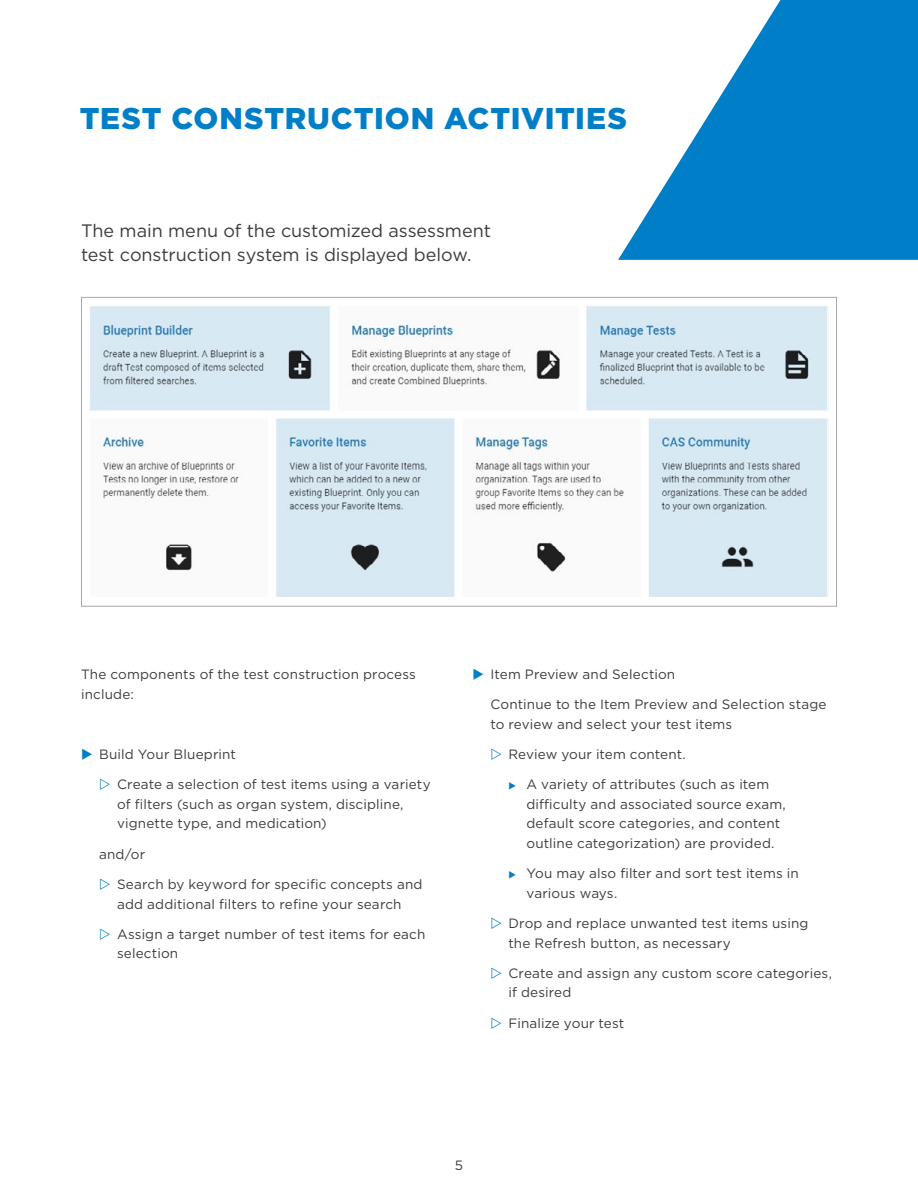
<style>
.page{position:relative;width:918px;height:1188px;background:#fff}
.page>*{position:absolute;margin:0;border:0;box-sizing:border-box;transform-origin:0 0}
.t1{font:900 30px "Gotham";letter-spacing:.025em;color:#007fc8}
.t2{font:18px/24px "Gotham";letter-spacing:-.005em;color:#3c3c3b}
.t3{font:13.5px/19.5px "Gotham";letter-spacing:.01em;color:#3c3c3b}
.s1{color:#007fc8}
</style>
<div class="page">
<svg style="left:618px;top:0;width:300px;height:260px;fill:#007fc8"></svg>
<img style="left:89px;top:305px;width:740px;height:292px">
<h1 class="t1" style="left:80px;top:98px;width:549px">TEST CONSTRUCTION ACTIVITIES</h1>
<h2 class="t2" style="left:81px;top:218px;width:411px">The main menu of the customized assessment test construction system is displayed below.</h2>
<p class="t3" style="left:81px;top:664px;width:336px">The components of the test construction process include:</p>
<p class="t3" style="left:81px;top:744px;width:157px"><span class="s1">◆</span> Build Your Blueprint</p>
<p class="t3" style="left:117px;top:775px;width:315px">Create a selection of test items using a variety of filters (such as organ system, discipline, vignette type, and medication)</p>
<p class="t3" style="left:99px;top:844px;width:48px">and/or</p>
<p class="t3" style="left:117px;top:874px;width:307px">Search by keyword for specific concepts and add additional filters to refine your search</p>
<p class="t3" style="left:117px;top:924px;width:310px">Assign a target number of test items for each selection</p>
<p class="t3" style="left:472px;top:664px;width:204px"><span class="s1">◆</span> Item Preview and Selection</p>
<p class="t3" style="left:490px;top:695px;width:338px">Continue to the Item Preview and Selection stage to review and select your test items</p>
<p class="t3" style="left:508px;top:744px;width:179px">Review your item content.</p>
<p class="t3" style="left:526px;top:775px;width:261px;text-indent:-18px"><span class="s1">◆</span> A variety of attributes (such as item difficulty and associated source exam, default score categories, and content outline categorization) are provided.</p>
<p class="t3" style="left:526px;top:863px;width:274px;text-indent:-18px"><span class="s1">◆</span> You may also filter and sort test items in various ways.</p>
<p class="t3" style="left:508px;top:913px;width:302px">Drop and replace unwanted test items using the Refresh button, as necessary</p>
<p class="t3" style="left:508px;top:963px;width:325px">Create and assign any custom score categories, if desired</p>
<p class="t3" style="left:508px;top:1013px;width:117px">Finalize your test</p>
<p class="t3" style="left:455px;top:1155px;width:10px">5</p>
</div>
